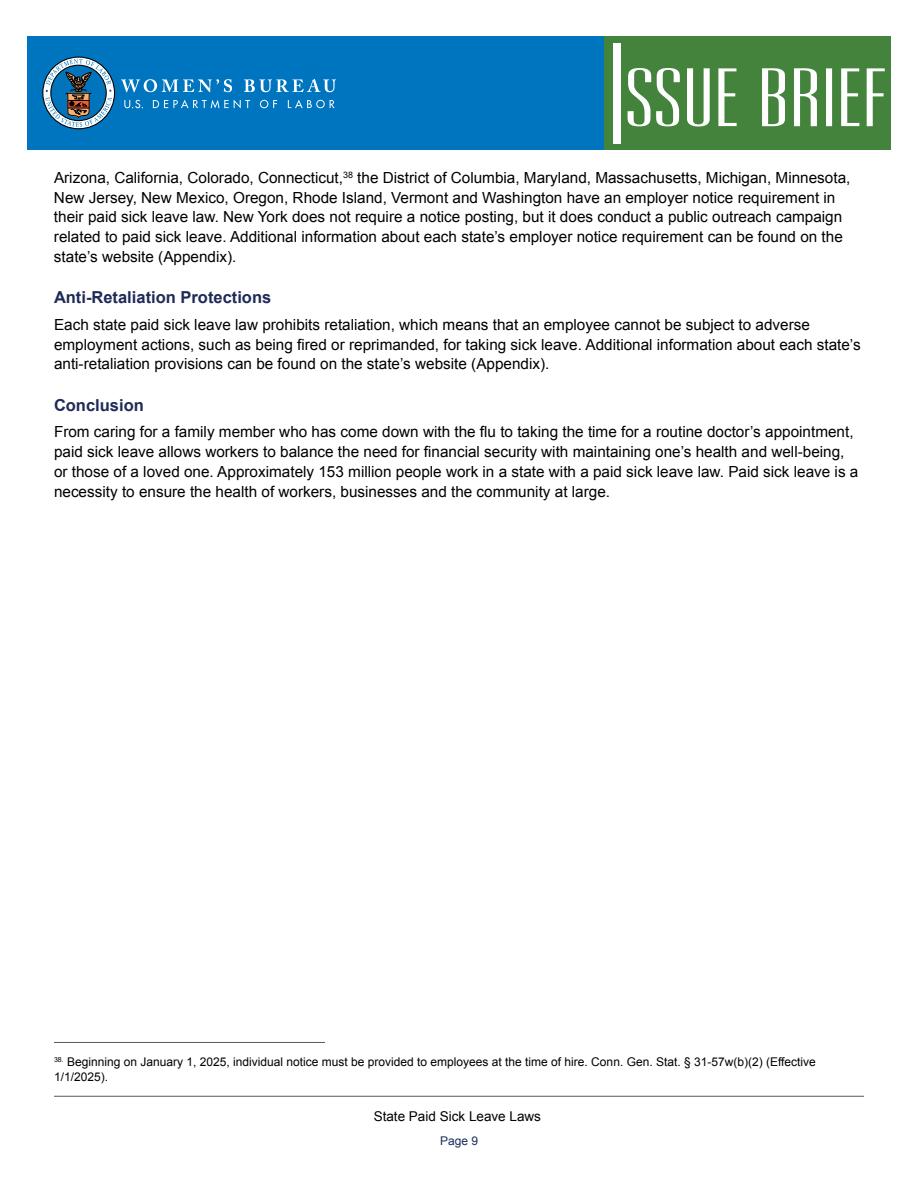
<style>
.page{position:relative;width:918px;height:1188px;background:#fff}
.page>*{position:absolute;margin:0;border:0;box-sizing:border-box;transform-origin:0 0}
.t1{font:700 16.5px "Arial";color:#1e2a59}
.t2{font:15.3px/19.8px "Arial";color:#000}
.t3{font:13.5px "Arial";color:#000}
.t4{font:12px/15px "Arial";color:#000}
.t5{font:12px "Arial";color:#192e5d}
</style>
<div class="page">
<hr style="left:54px;top:1096px;width:810px;height:1px;background:#59585b">
<div style="left:597px;top:36px;width:294px;height:114px;background:#43833c"></div>
<div style="left:27px;top:36px;width:576px;height:114px;background:#0075bf"></div>
<svg style="left:121px;top:79px;width:215px;height:30px"></svg>
<div style="left:42px;top:57px;width:73px;height:72px;border:1px solid #000;border-radius:50%"></div>
<svg style="left:46px;top:59px;width:66px;height:68px"></svg>
<svg style="left:762px;top:68px;width:123px;height:58px"></svg>
<svg style="left:628px;top:68px;width:109px;height:58px"></svg>
<div style="left:613px;top:43px;width:8px;height:101px;background:#fff"></div>
<hr style="left:54px;top:1042px;width:271px;height:1px;background:#59585b">
<p class="t2" style="left:54px;top:168px;width:798px">Arizona, California, Colorado, Connecticut,<sup>38</sup> the District of Columbia, Maryland, Massachusetts, Michigan, Minnesota, New Jersey, New Mexico, Oregon, Rhode Island, Vermont and Washington have an employer notice requirement in their paid sick leave law. New York does not require a notice posting, but it does conduct a public outreach campaign related to paid sick leave. Additional information about each state’s employer notice requirement can be found on the state’s website (Appendix).</p>
<h2 class="t1" style="left:54px;top:287px;width:219px">Anti-Retaliation Protections</h2>
<p class="t2" style="left:54px;top:315px;width:808px">Each state paid sick leave law prohibits retaliation, which means that an employee cannot be subject to adverse employment actions, such as being fired or reprimanded, for taking sick leave. Additional information about each state’s anti-retaliation provisions can be found on the state’s website (Appendix).</p>
<h2 class="t1" style="left:54px;top:394px;width:91px">Conclusion</h2>
<p class="t2" style="left:54px;top:422px;width:806px">From caring for a family member who has come down with the flu to taking the time for a routine doctor’s appointment, paid sick leave allows workers to balance the need for financial security with maintaining one’s health and well-being, or those of a loved one. Approximately 153 million people work in a state with a paid sick leave law. Paid sick leave is a necessity to ensure the health of workers, businesses and the community at large.</p>
<p class="t4" style="left:54px;top:1055px;width:763px"><sup>38.</sup> Beginning on January 1, 2025, individual notice must be provided to employees at the time of hire. Conn. Gen. Stat. § 31-57w(b)(2) (Effective<br>1/1/2025).</p>
<p class="t3" style="left:374px;top:1107px;width:169px">State Paid Sick Leave Laws</p>
<p class="t5" style="left:440px;top:1133px;width:40px">Page 9</p>
</div>
